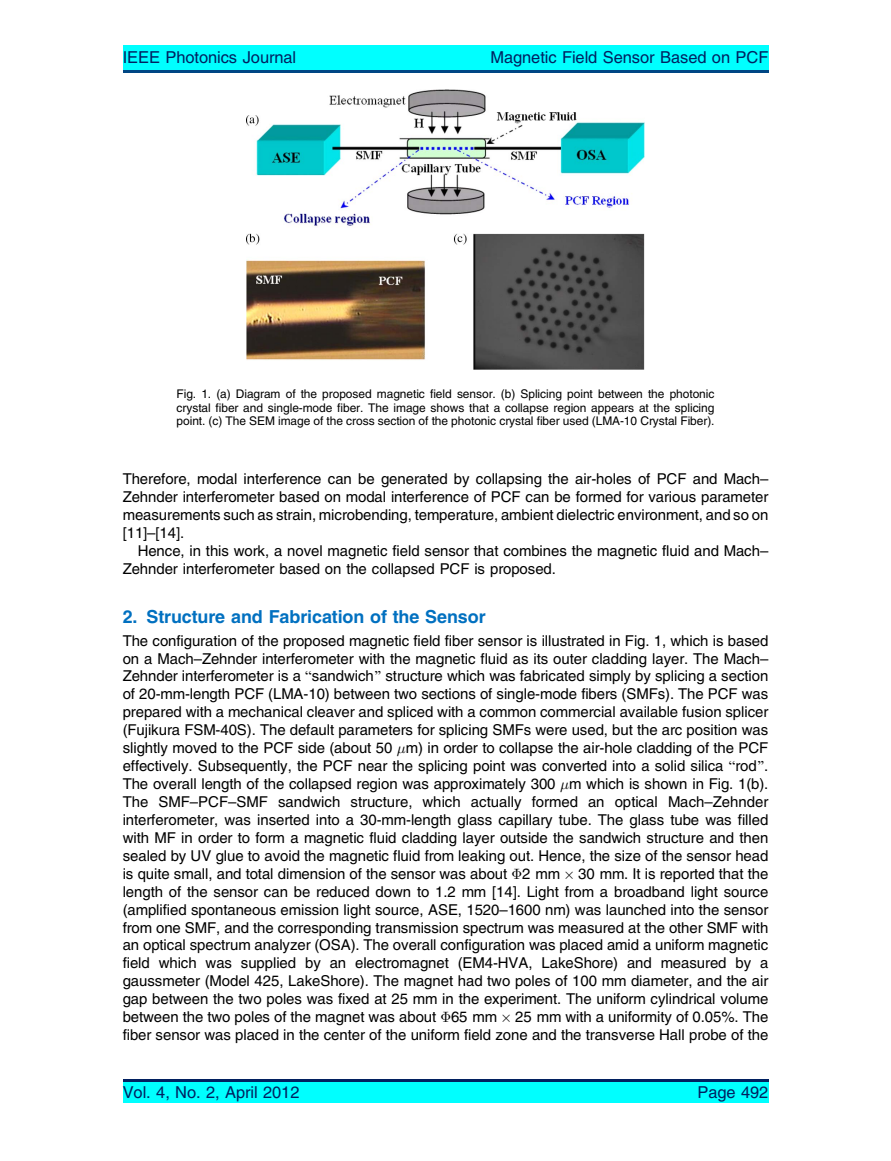
<style>
.page{position:relative;width:891px;height:1161px;background:#fff}
.page>*{position:absolute;margin:0;border:0;box-sizing:border-box;transform-origin:0 0}
.t1{font:18px "Adv T Tb 4 a 90 e 5 b.B";color:#0170c0}
.t2{font:16.5px "Adv T Tb 54 a 34 f 7";color:#012060}
.t3{font:15px/18px "Adv T Tb 54 a 34 f 7";color:#000;text-align:justify}
.t4{font:12px/13.5px "Adv T Tb 54 a 34 f 7";color:#000;text-align:justify}
.s1{font-family:"Adv P0004"}
.s2{font-family:"Adv P4 C4 E51"}
.s3{font-family:"Adv P4 C4 E59"}
</style>
<div class="page">
<img style="left:246px;top:90px;width:399px;height:280px">
<div style="left:123px;top:45px;width:645px;height:28px;background:#0ff"></div>
<hr style="left:123px;top:70px;width:645px;height:3px;background:#004684">
<div style="left:123px;top:1079px;width:645px;height:24px;background:#0ff"></div>
<hr style="left:123px;top:1079px;width:645px;height:3px;background:#012060">
<p class="t2" style="left:123px;top:51px;width:175px">IEEE Photonics Journal</p>
<p class="t2" style="left:491px;top:51px;width:279px">Magnetic Field Sensor Based on PCF</p>
<p class="t4" style="left:177px;top:388px;width:539px">Fig. 1. (a) Diagram of the proposed magnetic field sensor. (b) Splicing point between the photonic crystal fiber and single-mode fiber. The image shows that a collapse region appears at the splicing point. (c) The SEM image of the cross section of the photonic crystal fiber used (LMA-10 Crystal Fiber).</p>
<p class="t3" style="left:123px;top:472px;width:647px">Therefore, modal interference can be generated by collapsing the air-holes of PCF and Mach– Zehnder interferometer based on modal interference of PCF can be formed for various parameter measurements such as strain, microbending, temperature, ambient dielectric environment, and so on [11]–[14].</p>
<p class="t3" style="left:123px;top:543px;width:647px;text-indent:15px">Hence, in this work, a novel magnetic field sensor that combines the magnetic fluid and Mach–<br>Zehnder interferometer based on the collapsed PCF is proposed.</p>
<p class="t1" style="left:123px;top:610px;width:364px">2. Structure and Fabrication of the Sensor</p>
<p class="t3" style="left:123px;top:633px;width:647px">The configuration of the proposed magnetic field fiber sensor is illustrated in Fig. 1, which is based on a Mach–Zehnder interferometer with the magnetic fluid as its outer cladding layer. The Mach– Zehnder interferometer is a <span class="s1">B</span>sandwich<span class="s1">[</span> structure which was fabricated simply by splicing a section of 20-mm-length PCF (LMA-10) between two sections of single-mode fibers (SMFs). The PCF was prepared with a mechanical cleaver and spliced with a common commercial available fusion splicer (Fujikura FSM-40S). The default parameters for splicing SMFs were used, but the arc position was slightly moved to the PCF side (about 50 <span class="s2">-</span>m) in order to collapse the air-hole cladding of the PCF effectively. Subsequently, the PCF near the splicing point was converted into a solid silica <span class="s1">B</span>rod<span class="s1">[</span>.<br>The overall length of the collapsed region was approximately 300 <span class="s2">-</span>m which is shown in Fig. 1(b).<br>The SMF–PCF–SMF sandwich structure, which actually formed an optical Mach–Zehnder interferometer, was inserted into a 30-mm-length glass capillary tube. The glass tube was filled with MF in order to form a magnetic fluid cladding layer outside the sandwich structure and then sealed by UV glue to avoid the magnetic fluid from leaking out. Hence, the size of the sensor head is quite small, and total dimension of the sensor was about <span class="s3">-</span>2 mm 30 mm. It is reported that the length of the sensor can be reduced down to 1.2 mm [14]. Light from a broadband light source (amplified spontaneous emission light source, ASE, 1520–1600 nm) was launched into the sensor from one SMF, and the corresponding transmission spectrum was measured at the other SMF with an optical spectrum analyzer (OSA). The overall configuration was placed amid a uniform magnetic field which was supplied by an electromagnet (EM4-HVA, LakeShore) and measured by a gaussmeter (Model 425, LakeShore). The magnet had two poles of 100 mm diameter, and the air gap between the two poles was fixed at 25 mm in the experiment. The uniform cylindrical volume between the two poles of the magnet was about <span class="s3">-</span>65 mm 25 mm with a uniformity of 0.05%. The fiber sensor was placed in the center of the uniform field zone and the transverse Hall probe of the</p>
<p class="t2" style="left:123px;top:1087px;width:178px">Vol. 4, No. 2, April 2012</p>
<p class="t2" style="left:697px;top:1087px;width:72px">Page 492</p>
</div>
